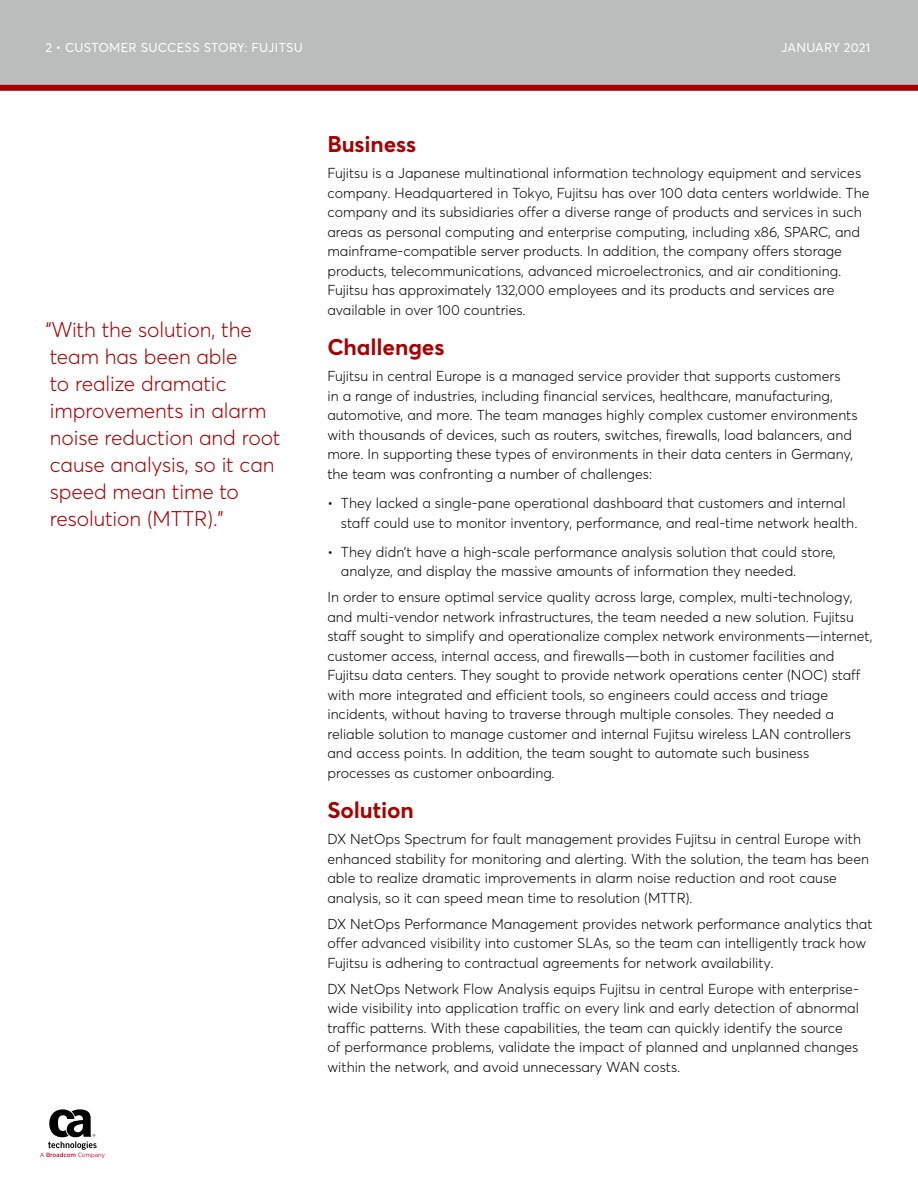
<style>
.page{position:relative;width:918px;height:1188px;background:#fff}
.page>*{position:absolute;margin:0;border:0;box-sizing:border-box;transform-origin:0 0}
.t1{font:700 22.5px "Averta";letter-spacing:-.005em;color:#a80103}
.t2{font:300 21px/27px "Averta";letter-spacing:-.005em;color:#a80103}
.t3{font:300 14.25px/19.5px "Averta";color:#000}
.t4{font:12.75px "Averta";letter-spacing:.02em;color:#fff}
</style>
<div class="page">
<svg style="left:0;top:0;width:918px;height:91px;background:#b9afaf"></svg>
<svg style="left:40px;top:1109px;width:65px;height:49px"></svg>
<p class="t4" style="left:45px;top:40px;width:259px">2 • CUSTOMER SUCCESS STORY: FUJITSU</p>
<p class="t4" style="left:781px;top:40px;width:91px">JANUARY 2021</p>
<h2 class="t2" style="left:45px;top:316px;width:237px">“With the solution, the team has been able<br>to realize dramatic improvements in alarm noise reduction and root cause analysis, so it can speed mean time to resolution (MTTR).”</h2>
<h1 class="t1" style="left:327px;top:130px;width:90px">Business</h1>
<p class="t3" style="left:327px;top:163px;width:544px">Fujitsu is a Japanese multinational information technology equipment and services company. Headquartered in Tokyo, Fujitsu has over 100 data centers worldwide. The company and its subsidiaries offer a diverse range of products and services in such areas as personal computing and enterprise computing, including x86, SPARC, and mainframe-compatible server products. In addition, the company offers storage products, telecommunications, advanced microelectronics, and air conditioning.<br>Fujitsu has approximately 132,000 employees and its products and services are available in over 100 countries.</p>
<h1 class="t1" style="left:327px;top:333px;width:119px">Challenges</h1>
<p class="t3" style="left:327px;top:366px;width:532px">Fujitsu in central Europe is a managed service provider that supports customers<br>in a range of industries, including financial services, healthcare, manufacturing, automotive, and more. The team manages highly complex customer environments with thousands of devices, such as routers, switches, firewalls, load balancers, and more. In supporting these types of environments in their data centers in Germany, the team was confronting a number of challenges:</p>
<p class="t3" style="left:341px;top:493px;width:518px;text-indent:-13px">• They lacked a single-pane operational dashboard that customers and internal staff could use to monitor inventory, performance, and real-time network health.</p>
<p class="t3" style="left:341px;top:542px;width:496px;text-indent:-13px">• They didn’t have a high-scale performance analysis solution that could store, analyze, and display the massive amounts of information they needed.</p>
<p class="t3" style="left:327px;top:587px;width:547px">In order to ensure optimal service quality across large, complex, multi-technology, and multi-vendor network infrastructures, the team needed a new solution. Fujitsu staff sought to simplify and operationalize complex network environments—internet, customer access, internal access, and firewalls—both in customer facilities and Fujitsu data centers. They sought to provide network operations center (NOC) staff with more integrated and efficient tools, so engineers could access and triage incidents, without having to traverse through multiple consoles. They needed a reliable solution to manage customer and internal Fujitsu wireless LAN controllers and access points. In addition, the team sought to automate such business processes as customer onboarding.</p>
<h1 class="t1" style="left:327px;top:796px;width:88px">Solution</h1>
<p class="t3" style="left:327px;top:829px;width:543px">DX NetOps Spectrum for fault management provides Fujitsu in central Europe with enhanced stability for monitoring and alerting. With the solution, the team has been able to realize dramatic improvements in alarm noise reduction and root cause analysis, so it can speed mean time to resolution (MTTR).</p>
<p class="t3" style="left:327px;top:914px;width:547px">DX NetOps Performance Management provides network performance analytics that offer advanced visibility into customer SLAs, so the team can intelligently track how<br>Fujitsu is adhering to contractual agreements for network availability.</p>
<p class="t3" style="left:327px;top:979px;width:533px">DX NetOps Network Flow Analysis equips Fujitsu in central Europe with enterprise&shy;wide visibility into application traffic on every link and early detection of abnormal traffic patterns. With these capabilities, the team can quickly identify the source of performance problems, validate the impact of planned and unplanned changes within the network, and avoid unnecessary WAN costs.</p>
</div>
